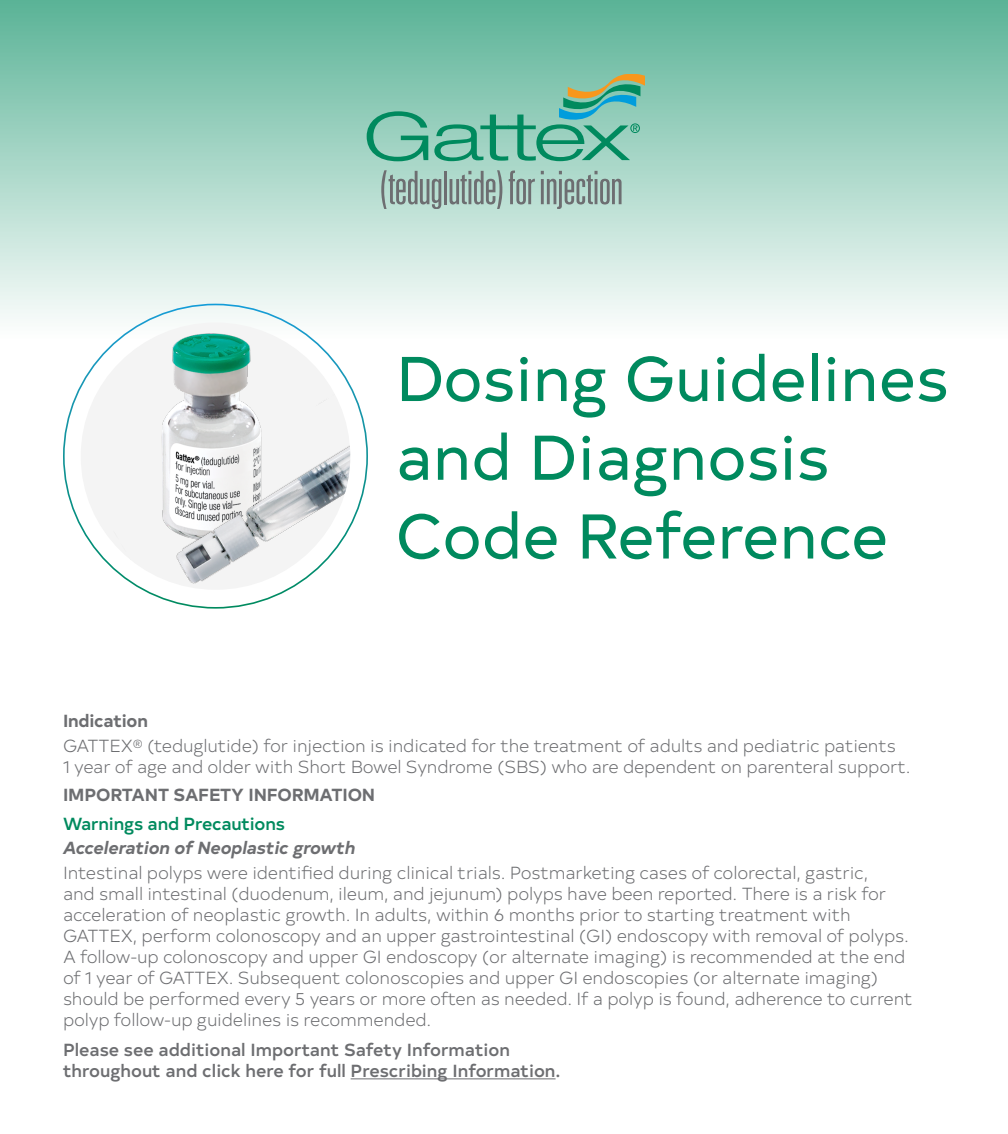
<style>
.page{position:relative;width:1008px;height:1134px;background:#fff}
.page>*{position:absolute;margin:0;border:0;box-sizing:border-box;transform-origin:0 0}
.t1{font:63px/78.8px "Typold";color:#008a5e}
.ISI_Body{font:300 17.5px/21px "Typold";letter-spacing:-.01em;color:#6d6e71}
.t2{font:500 17.5px/21px "Typold";color:#6d6e71}
.ISI_Heading_1{font:700 17.5px "Typold";letter-spacing:-.01em;color:#6d6e71}
.ISI_Heading_3{font:italic 700 17.5px "Typold";letter-spacing:-.01em;color:#6d6e71}
.ISI_Heading_2{font:500 17.5px "Typold";letter-spacing:-.01em;color:#008a5e}
</style>
<div class="page">
<hr style="left:351px;top:1078px;width:205px;height:1px;background:#6d6e71">
<div style="left:0;top:0;width:1008px;height:339px;background:linear-gradient(to bottom,#5ab396,#fdfefe)"></div>
<svg style="left:367px;top:74px;width:278px;height:87px;background:#77bea6"></svg>
<svg style="left:509px;top:171px;width:26px;height:34px"></svg>
<svg style="left:541px;top:171px;width:81px;height:38px;background:#9bb5ae"></svg>
<hr style="left:444px;top:171px;width:3px;height:33px;background:#6d6e71">
<svg style="left:450px;top:170px;width:52px;height:39px;background:#9ab3ac"></svg>
<svg style="left:381px;top:170px;width:60px;height:39px;background:#9ab3ac"></svg>
<div style="left:81px;top:323px;width:269px;height:267px;background:#f4f4f4;border-radius:50%"></div>
<img style="left:108px;top:323px;width:211px;height:246px">
<img style="left:113px;top:393px;width:237px;height:197px">
<p class="t1" style="left:396px;top:334px;width:554px">Dosing Guidelines and Diagnosis</p>
<p class="t1" style="left:396px;top:492px;width:494px">Code Reference</p>
<p class="ISI_Heading_1" style="left:63px;top:707px;width:86px">Indication</p>
<p class="ISI_Body" style="left:63px;top:734px;width:849px">GATTEX® (teduglutide) for injection is indicated for the treatment of adults and pediatric patients<br>1 year of age and older with Short Bowel Syndrome (SBS) who are dependent on parenteral support.</p>
<p class="ISI_Heading_1" style="left:63px;top:781px;width:314px">IMPORTANT SAFETY INFORMATION</p>
<p class="ISI_Heading_2" style="left:63px;top:810px;width:223px">Warnings and Precautions</p>
<p class="ISI_Heading_3" style="left:63px;top:834px;width:294px">Acceleration of Neoplastic growth</p>
<p class="ISI_Body" style="left:63px;top:861px;width:851px">Intestinal polyps were identified during clinical trials. Postmarketing cases of colorectal, gastric,<br>and small intestinal (duodenum, ileum, and jejunum) polyps have been reported. There is a risk for acceleration of neoplastic growth. In adults, within 6 months prior to starting treatment with GATTEX, perform colonoscopy and an upper gastrointestinal (GI) endoscopy with removal of polyps.<br>A follow-up colonoscopy and upper GI endoscopy (or alternate imaging) is recommended at the end of 1 year of GATTEX. Subsequent colonoscopies and upper GI endoscopies (or alternate imaging) should be performed every 5 years or more often as needed. If a polyp is found, adherence to current polyp follow-up guidelines is recommended.</p>
<p class="t2" style="left:63px;top:1038px;width:499px">Please see additional Important Safety Information throughout and click here for full Prescribing Information.</p>
</div>
